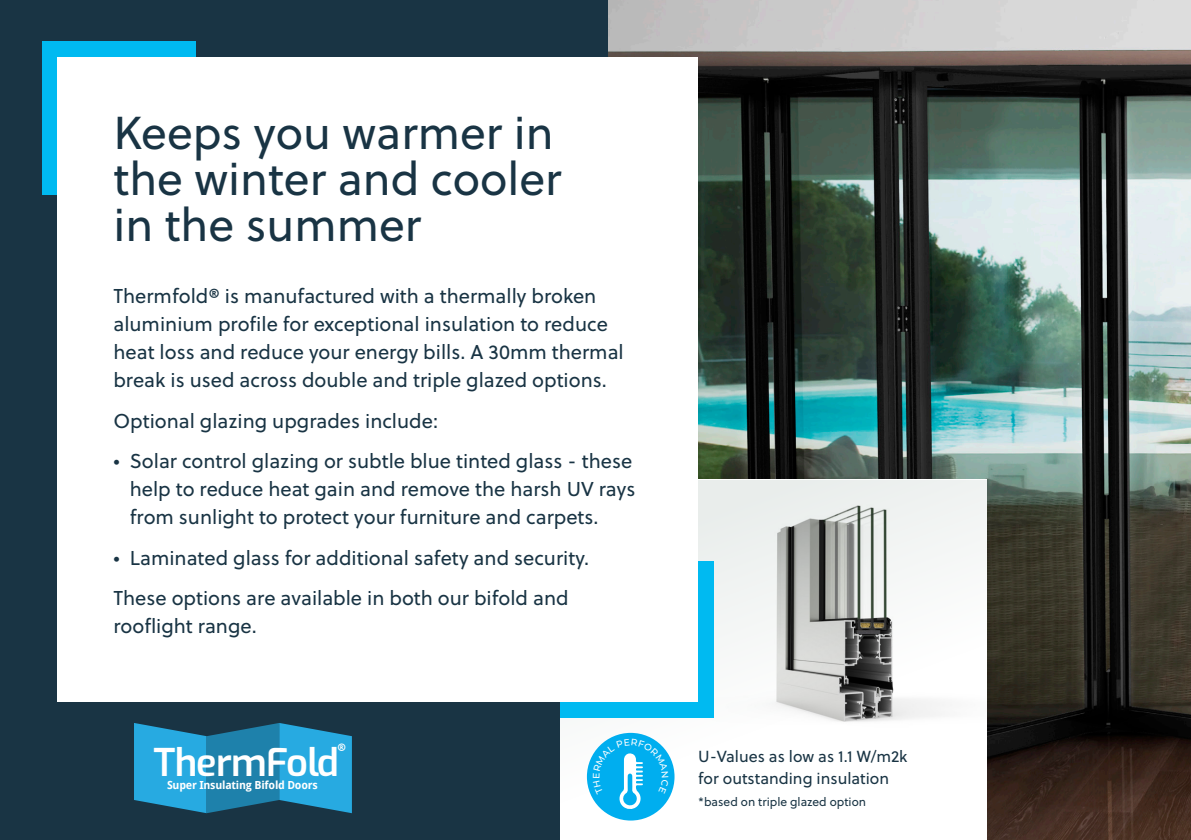
<style>
.page{position:relative;width:1191px;height:840px;background:#fff}
.page>*{position:absolute;margin:0;border:0;box-sizing:border-box;transform-origin:0 0}
.t1{font:46px/46px "Soleil";color:#193444}
.t2{font:38px "Exo";letter-spacing:-.02em;color:#fff}
.t3{font:20px/28px "Soleil";color:#193444}
.t4{font:16px/22px "Soleil";color:#193444}
.t5{font:16px "Soleil";color:#fff}
.t6{font:12px "Soleil";color:#193444}
.t7{font:700 11.2px "Droid Sans";letter-spacing:-.02em;color:#fff}
</style>
<div class="page">
<div style="left:0;top:0;width:1191px;height:839px;background:#193444"></div>
<img style="left:608px;top:0;width:583px;height:839px">
<svg style="left:134px;top:723px;width:218px;height:89px;background:#228ebb"></svg>
<svg style="left:560px;top:479px;width:426px;height:360px;background:#e5e7e6"></svg>
<div style="left:42px;top:42px;width:153px;height:153px;background:#00baf1"></div>
<div style="left:560px;top:560px;width:153px;height:156px;background:#00baf1"></div>
<div style="left:58px;top:57px;width:640px;height:644px;background:#fff"></div>
<div style="left:587px;top:732px;width:87px;height:88px;background:#00aeef;border-radius:50%"></div>
<svg style="left:593px;top:738px;width:75px;height:71px"></svg>
<p class="t1" style="left:113px;top:108px;width:450px">Keeps you warmer in the winter and cooler in the summer</p>
<p class="t3" style="left:113px;top:281px;width:512px">Thermfold® is manufactured with a thermally broken aluminium profile for exceptional insulation to reduce heat loss and reduce your energy bills. A 30mm thermal break is used across double and triple glazed options.</p>
<p class="t3" style="left:113px;top:406px;width:326px">Optional glazing upgrades include:</p>
<p class="t3" style="left:130px;top:446px;width:507px;text-indent:-16px">• Solar control glazing or subtle blue tinted glass - these help to reduce heat gain and remove the harsh UV rays from sunlight to protect your furniture and carpets.</p>
<p class="t3" style="left:113px;top:542px;width:477px">• Laminated glass for additional safety and security.</p>
<p class="t3" style="left:113px;top:583px;width:457px">These options are available in both our bifold and rooflight range.</p>
<p class="t5" style="left:337px;top:737px;width:11px">®</p>
<p class="t2" style="left:153px;top:733px;width:187px">ThermFold</p>
<p class="t7" style="left:167px;top:776px;width:152px">Super Insulating Bifold Doors</p>
<p class="t4" style="left:698px;top:744px;width:211px">U-Values as low as 1.1 W/m2k for outstanding insulation</p>
<p class="t6" style="left:698px;top:792px;width:169px">*based on triple glazed option</p>
</div>
